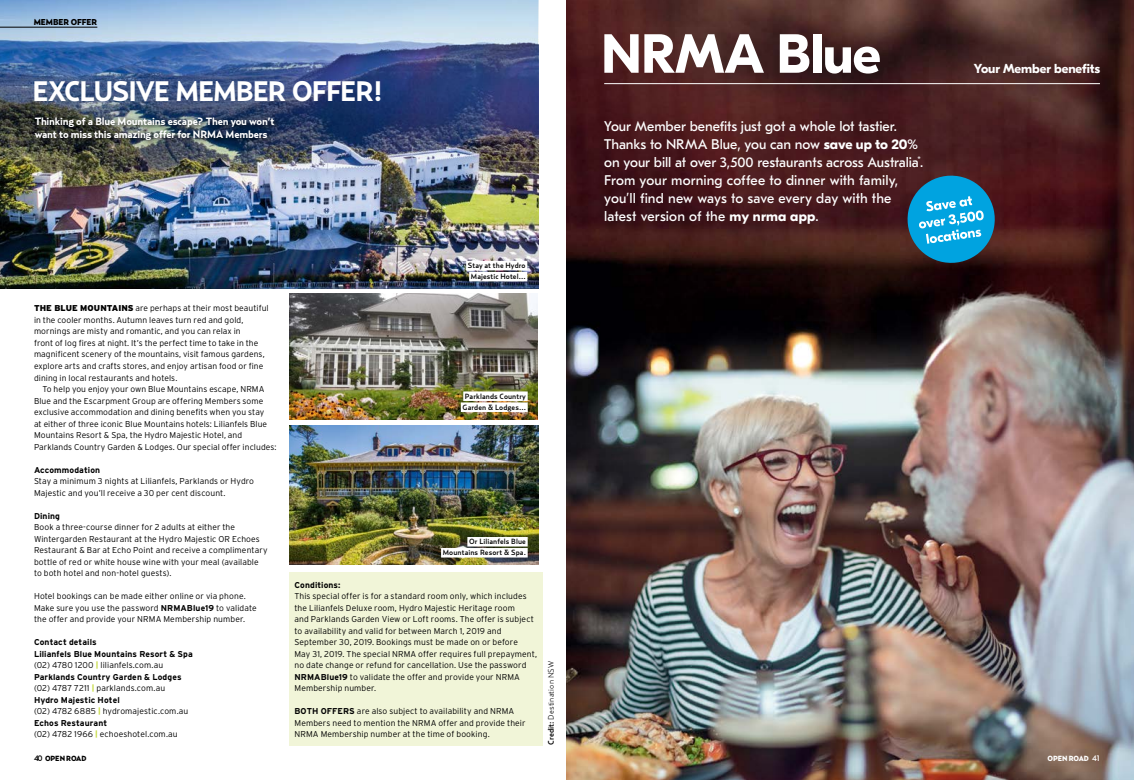
<style>
.page{position:relative;width:1134px;height:780px;background:#fff}
.page>*{position:absolute;margin:0;border:0;box-sizing:border-box;transform-origin:0 0}
.t1{font:700 55px "GT Eesti Display";letter-spacing:-.015em;color:#fff}
.t2{font:700 28px "Relay";letter-spacing:-.04em;color:#fff}
.t3{font:14px/18px "GT Eesti Text";letter-spacing:-.005em;color:#fff}
.t4{font:700 13px "GT Eesti Display";letter-spacing:-.005em;color:#fff}
.t5{font:700 10.5px/13px "Relay";letter-spacing:-.02em;color:#fff}
.t6{font:300 8.5px/11.5px "Interstate";letter-spacing:.01em;color:#000}
.t7{font:700 8.5px "Interstate";letter-spacing:.01em;color:#000}
.t8{font:900 8.5px "Relay";letter-spacing:-.01em;color:#000}
.t9{font:300 8px "Relay";letter-spacing:.01em;color:#000}
.t10{font:500 7.5px/11px "Relay";letter-spacing:.01em;color:#000;text-align:center}
.t11{font:900 7.4px "Relay";letter-spacing:-.015em;color:#fff}
.t12{font:900 7.4px "Relay";letter-spacing:-.015em;color:#000}
.s1{font-weight:900}
.s2{font-weight:700}
.s3{font-family:"Relay";font-weight:700;color:#c5da40}
.s4{font-weight:500;font-size:8px}
.s5{font-weight:500}
.s6{font-family:"GT Eesti Display";font-weight:700}
</style>
<div class="page">
<div style="left:289px;top:572px;width:254px;height:173px;background:#f1f5d8"></div>
<img style="left:0;top:0;width:539px;height:288px">
<img style="left:289px;top:293px;width:249px;height:126px">
<div style="left:466px;top:261px;width:61px;height:9px;background:#fff"></div>
<div style="left:469px;top:272px;width:58px;height:9px;background:#fff"></div>
<img style="left:567px;top:0;width:567px;height:780px">
<svg style="left:904px;top:172px;width:94px;height:94px;background:#2c7ea2"></svg>
<hr style="left:604px;top:83px;width:496px;height:1px;background:#fff">
<img style="left:289px;top:425px;width:250px;height:139px">
<div style="left:463px;top:391px;width:65px;height:10px;background:#fff"></div>
<div style="left:461px;top:402px;width:67px;height:10px;background:#fff"></div>
<div style="left:467px;top:537px;width:61px;height:9px;background:#fff"></div>
<div style="left:441px;top:548px;width:87px;height:9px;background:#fff"></div>
<img style="left:0;top:0;width:538px;height:219px">
<div style="left:32px;top:114px;width:249px;height:33px;background:#000;opacity:.91"></div>
<p class="t8" style="left:34px;top:17px;width:65px">MEMBER OFFER</p>
<h2 class="t2" style="left:33px;top:74px;width:352px">EXCLUSIVE MEMBER OFFER!</h2>
<p class="t5" style="left:35px;top:115px;width:241px">Thinking of a Blue Mountains escape? Then you won’t want to miss this amazing offer for NRMA Members</p>
<p class="t6" style="left:34px;top:302px;width:236px"><span class="s1">THE BLUE MOUNTAINS</span> are perhaps at their most beautiful in the cooler months. Autumn leaves turn red and gold, mornings are misty and romantic, and you can relax in<br>front of log fires at night. It’s the perfect time to take in the magnificent scenery of the mountains, visit famous gardens, explore arts and crafts stores, and enjoy artisan food or fine dining in local restaurants and hotels.</p>
<p class="t6" style="left:34px;top:383px;width:244px;text-indent:8px">To help you enjoy your own Blue Mountains escape, NRMA Blue and the Escarpment Group are offering Members some exclusive accommodation and dining benefits when you stay<br>at either of three iconic Blue Mountains hotels: Lilianfels Blue Mountains Resort &amp; Spa, the Hydro Majestic Hotel, and Parklands Country Garden &amp; Lodges. Our special offer includes:</p>
<p class="t7" style="left:34px;top:465px;width:68px">Accommodation</p>
<p class="t6" style="left:34px;top:475px;width:222px">Stay a minimum 3 nights at Lilianfels, Parklands or Hydro<br>Majestic and you’ll receive a 30 per cent discount.</p>
<p class="t7" style="left:34px;top:511px;width:28px">Dining</p>
<p class="t6" style="left:34px;top:521px;width:235px">Book a three-course dinner for 2 adults at either the Wintergarden Restaurant at the Hydro Majestic OR Echoes Restaurant &amp; Bar at Echo Point and receive a complimentary bottle of red or white house wine with your meal (available to both hotel and non-hotel guests).</p>
<p class="t6" style="left:34px;top:590px;width:224px">Hotel bookings can be made either online or via phone.<br>Make sure you use the password <span class="s2">NRMABlue19</span> to validate the offer and provide your NRMA Membership number.</p>
<p class="t6" style="left:34px;top:636px;width:160px"><span class="s2">Contact details<br>Lilianfels Blue Mountains Resort &amp; Spa </span>(02) 4780 1200 <span class="s3">|</span> lilianfels.com.au<br><span class="s2">Parklands Country Garden &amp; Lodges </span>(02) 4787 7211 <span class="s3">|</span> parklands.com.au<br><span class="s2">Hydro Majestic Hotel<br></span>(02) 4782 6885 <span class="s3">|</span> hydromajestic.com.au<br><span class="s2">Echos Restaurant<br></span>(02) 4782 1966 <span class="s3">|</span> echoeshotel.com.au</p>
<p class="t12" style="left:34px;top:753px;width:54px"><span class="s4">40</span> OPEN ROAD</p>
<p class="t10" style="left:468px;top:260px;width:59px">Stay at the Hydro<br>Majestic Hotel...</p>
<p class="t10" style="left:462px;top:390px;width:65px">Parklands Country<br>Garden &amp; Lodges...</p>
<p class="t10" style="left:443px;top:536px;width:85px;text-align:right">Or Lilianfels Blue<br>Mountains Resort &amp; Spa.</p>
<p class="t7" style="left:294px;top:580px;width:48px">Conditions:</p>
<p class="t6" style="left:294px;top:590px;width:244px">This special offer is for a standard room only, which includes the Lilianfels Deluxe room, Hydro Majestic Heritage room<br>and Parklands Garden View or Loft rooms. The offer is subject to availability and valid for between March 1, 2019 and September 30, 2019. Bookings must be made on or before<br>May 31, 2019. The special NRMA offer requires full prepayment, no date change or refund for cancellation. Use the password <span class="s2">NRMABlue19</span> to validate the offer and provide your NRMA Membership number.</p>
<p class="t6" style="left:294px;top:705px;width:233px"><span class="s2">BOTH OFFERS</span> are also subject to availability and NRMA<br>Members need to mention the NRMA offer and provide their<br>NRMA Membership number at the time of booking.</p>
<p class="t9" style="left:546px;top:745px;width:86px;rotate:-90deg"><span class="s5">Credit:</span> Destination NSW</p>
<h1 class="t1" style="left:601px;top:23px;width:281px">NRMA Blue</h1>
<p class="t3" style="left:604px;top:117px;width:321px">Your Member benefits just got a whole lot tastier.<br>Thanks to NRMA Blue, you can now <span class="s6">save up to 20% </span>on your bill at over 3,500 restaurants across Australia<sup>*</sup>.<br>From your morning coffee to dinner with family, you’ll find new ways to save every day with the latest version of the <span class="s6">my nrma app</span>.</p>
<h3 class="t4" style="left:974px;top:61px;width:128px">Your Member benefits</h3>
<p class="t11" style="left:1047px;top:753px;width:54px">OPEN ROAD <span class="s4">41</span></p>
</div>
